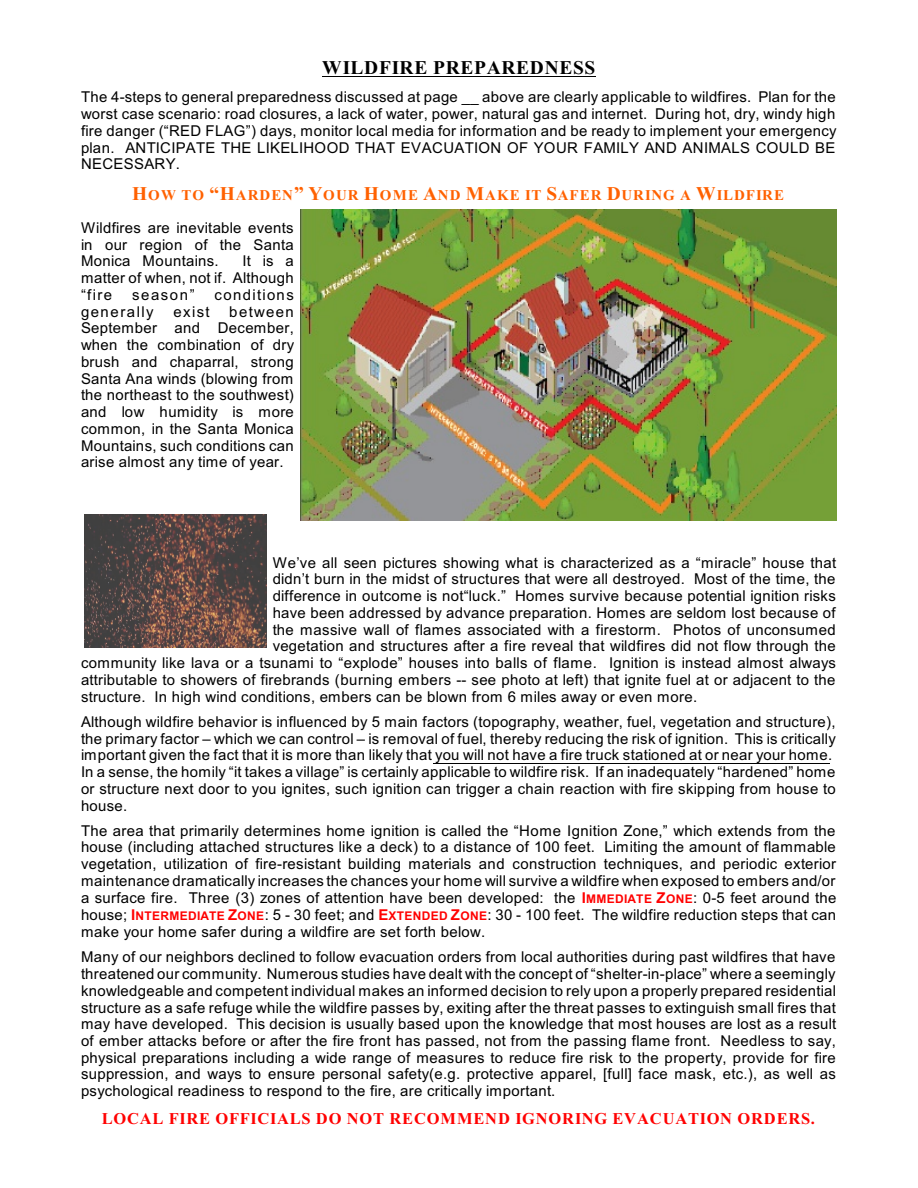
<style>
.page{position:relative;width:918px;height:1188px;background:#fff}
.page>*{position:absolute;margin:0;border:0;box-sizing:border-box;transform-origin:0 0}
.t1{font:700 19.5px "Times New Roman";letter-spacing:.035em;color:#000}
.t2{font:700 16.5px "Times New Roman";letter-spacing:.055em;color:#f00}
.t3{font:15px/16.8px "Arial";letter-spacing:.02em;color:#000;text-align:justify}
.t4{font:700 15px "Times New Roman";letter-spacing:.075em;color:#ff6100}
.t5{font:15px "Arial";letter-spacing:.09em;color:#000}
.t6{font:15px "Arial";letter-spacing:.105em;color:#000}
.s1{font-size:19.5px}
.s2{font-weight:700;color:#f00}
.s3{font-weight:700;font-size:12px;color:#f00}
</style>
<div class="page">
<hr style="left:322px;top:76px;width:274px;height:1px;background:#000">
<hr style="left:433px;top:763px;width:397px;height:1px;background:#000">
<img style="left:301px;top:210px;width:536px;height:310px">
<img style="left:85px;top:515px;width:181px;height:132px">
<h1 class="t1" style="left:322px;top:60px;width:275px">WILDFIRE PREPAREDNESS</h1>
<p class="t3" style="left:81px;top:90px;width:757px">The 4-steps to general preparedness discussed at page __ above are clearly applicable to wildfires. Plan for the worst case scenario: road closures, a lack of water, power, natural gas and internet. During hot, dry, windy high fire danger (“RED FLAG”) days, monitor local media for information and be ready to implement your emergency plan. ANTICIPATE THE LIKELIHOOD THAT EVACUATION OF YOUR FAMILY AND ANIMALS COULD BE NECESSARY.</p>
<p class="t4" style="left:132px;top:189px;width:653px"><span class="s1">H</span>OW TO <span class="s1">“H</span>ARDEN<span class="s1">” Y</span>OUR <span class="s1">H</span>OME <span class="s1">A</span>ND <span class="s1">M</span>AKE IT <span class="s1">S</span>AFER <span class="s1">D</span>URING A <span class="s1">W</span>ILDFIRE</p>
<p class="t3" style="left:81px;top:221px;width:214px">Wildfires are inevitable events in our region of the Santa Monica Mountains.</p>
<p class="t3" style="left:81px;top:254px;width:214px;text-indent:161px">It is a matter of when, not if. Although “fire</p>
<p class="t3" style="left:132px;top:288px;width:64px">season”</p>
<p class="t5" style="left:215px;top:289px;width:81px">conditions</p>
<p class="t6" style="left:81px;top:306px;width:74px">generally</p>
<p class="t3" style="left:173px;top:304px;width:38px">exist</p>
<p class="t3" style="left:81px;top:304px;width:215px;text-indent:148px">between September and December, when the combination of dry brush and chaparral, strong Santa Ana winds (blowing from the northeast to the southwest) and low humidity is more common, in the Santa Monica Mountains, such conditions can arise almost any time of year.</p>
<p class="t3" style="left:273px;top:555px;width:565px">We’ve all seen pictures showing what is characterized as a “miracle” house that</p>
<p class="t3" style="left:273px;top:572px;width:564px">didn’t burn in the midst of structures that were all destroyed. Most of the time, the</p>
<p class="t3" style="left:273px;top:589px;width:565px">difference in outcome is not“luck.” Homes survive because potential ignition risks</p>
<p class="t3" style="left:273px;top:606px;width:565px">have been addressed by advance preparation. Homes are seldom lost because of</p>
<p class="t3" style="left:273px;top:622px;width:565px">the massive wall of flames associated with a firestorm. Photos of unconsumed</p>
<p class="t3" style="left:273px;top:639px;width:565px">vegetation and structures after a fire reveal that wildfires did not flow through the</p>
<p class="t3" style="left:81px;top:656px;width:757px">community like lava or a tsunami to “explode” houses into balls of flame. Ignition is instead almost always</p>
<p class="t3" style="left:81px;top:673px;width:756px">attributable to showers of firebrands (burning embers -- see photo at left) that ignite fuel at or adjacent to the</p>
<p class="t3" style="left:81px;top:689px;width:618px">structure. In high wind conditions, embers can be blown from 6 miles away or even more.</p>
<p class="t3" style="left:81px;top:715px;width:756px;text-align:left">Although wildfire behavior is influenced by 5 main factors (topography, weather, fuel, vegetation and structure), the primary factor – which we can control – is removal of fuel, thereby reducing the risk of ignition. This is critically important given the fact that it is more than likely that you will not have a fire truck stationed at or near your home.<br>In a sense, the homily “it takes a village” is certainly applicable to wildfire risk. If an inadequately “hardened” home or structure next door to you ignites, such ignition can trigger a chain reaction with fire skipping from house to house.</p>
<p class="t3" style="left:81px;top:823px;width:757px">The area that primarily determines home ignition is called the “Home Ignition Zone,” which extends from the house (including attached structures like a deck) to a distance of 100 feet. Limiting the amount of flammable vegetation, utilization of fire-resistant building materials and construction techniques, and periodic exterior maintenance dramatically increases the chances your home will survive a wildfire when exposed to embers and/or a surface fire. Three (3) zones of attention have been developed: the <span class="s2">I</span><span class="s3">MMEDIATE</span> <span class="s2">Z</span><span class="s3">ONE</span>: 0-5 feet around the house; <span class="s2">I</span><span class="s3">NTERMEDIATE</span> <span class="s2">Z</span><span class="s3">ONE</span>: 5 - 30 feet; and <span class="s2">E</span><span class="s3">XTENDED</span> <span class="s2">Z</span><span class="s3">ONE</span>: 30 - 100 feet. The wildfire reduction steps that can make your home safer during a wildfire are set forth below.</p>
<p class="t3" style="left:81px;top:950px;width:757px">Many of our neighbors declined to follow evacuation orders from local authorities during past wildfires that have threatened our community. Numerous studies have dealt with the concept of “shelter-in-place” where a seemingly knowledgeable and competent individual makes an informed decision to rely upon a properly prepared residential structure as a safe refuge while the wildfire passes by, exiting after the threat passes to extinguish small fires that may have developed. This decision is usually based upon the knowledge that most houses are lost as a result of ember attacks before or after the fire front has passed, not from the passing flame front. Needless to say, physical preparations including a wide range of measures to reduce fire risk to the property, provide for fire suppression, and ways to ensure personal safety(e.g. protective apparel, [full] face mask, etc.), as well as psychological readiness to respond to the fire, are critically important.</p>
<p class="t2" style="left:102px;top:1112px;width:715px">LOCAL FIRE OFFICIALS DO NOT RECOMMEND IGNORING EVACUATION ORDERS.</p>
</div>
